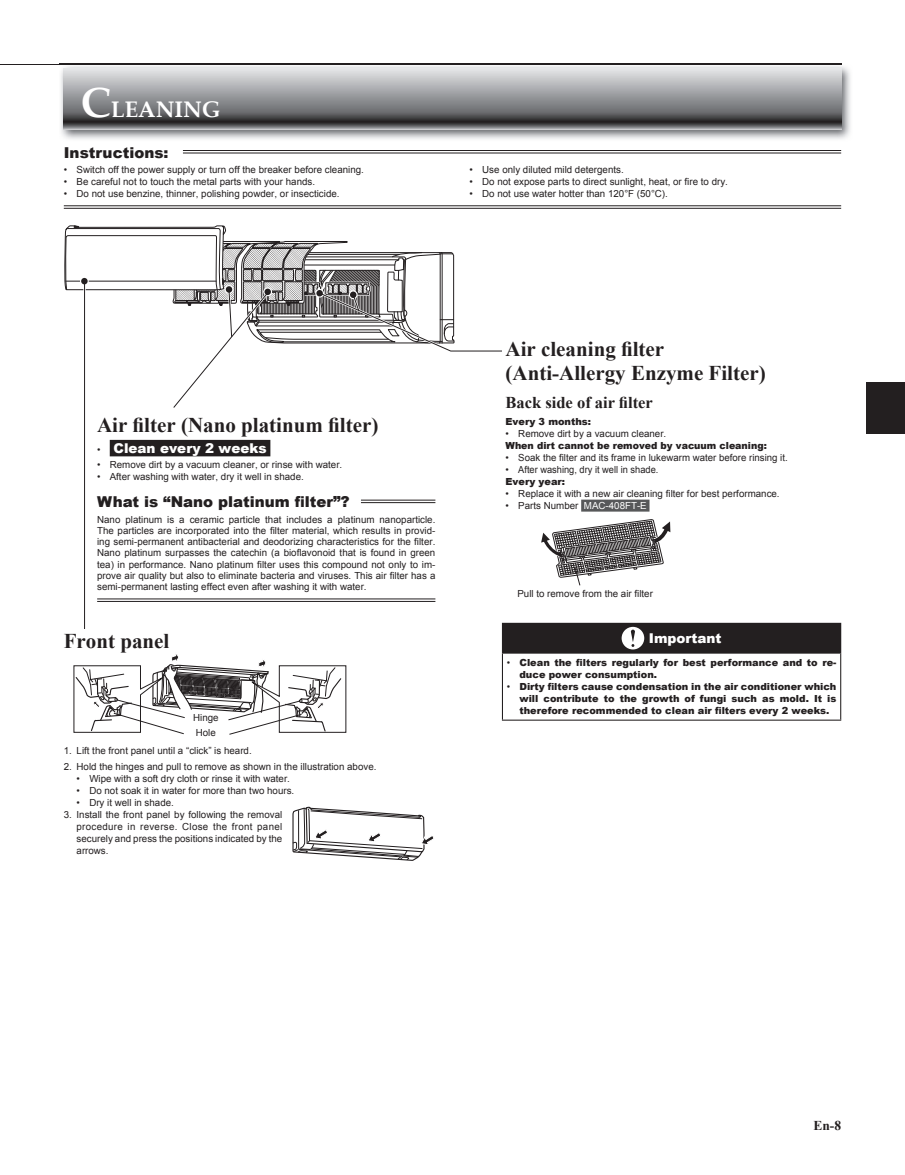
<style>
.page{position:relative;width:905px;height:1175px;background:#fff}
.page>*{position:absolute;margin:0;border:0;box-sizing:border-box;transform-origin:0 0}
.t1{font:700 22.5px "Palatino Linotype";color:#fff}
.t2{font:700 21px/24px "Times New Roman";color:#231f20}
.t3{font:700 16.5px "Times New Roman";color:#231f20}
.t4{font:900 15px "Arial";color:#231f20}
.t5{font:900 13.5px "Arial";color:#fff}
.t6{font:700 13.5px "Times New Roman";color:#231f20}
.t7{font:9.75px/11.2px "Arial";color:#231f20;text-align:justify}
.t8{font:900 9.75px/12px "Arial";color:#231f20}
.s1{font-size:42px}
.s2{font-weight:400;font-size:9.75px;color:#231f20}
.s3{color:#fff}
.s4{font-weight:400}
</style>
<div class="page">
<div style="left:866px;top:383px;width:38px;height:51px;background:#231f20"></div>
<hr style="left:0;top:64px;width:841px;height:1px;background:#231f20">
<hr style="left:183px;top:150px;width:658px;height:1px;background:#231f20">
<hr style="left:183px;top:153px;width:658px;height:1px;background:#231f20">
<hr style="left:64px;top:205px;width:777px;height:1px;background:#231f20">
<hr style="left:64px;top:208px;width:777px;height:1px;background:#231f20">
<img style="left:59px;top:63px;width:792px;height:76px">
<img style="left:59px;top:64px;width:782px;height:1px">
<svg style="left:64px;top:68px;width:777px;height:62px;background:#919295"></svg>
<svg style="left:64px;top:225px;width:438px;height:186px"></svg>
<hr style="left:84px;top:283px;width:1px;height:345px;background:#231f20">
<svg style="left:73px;top:654px;width:273px;height:81px"></svg>
<div style="left:581px;top:499px;width:68px;height:12px;background:#57585a"></div>
<svg style="left:292px;top:806px;width:142px;height:55px"></svg>
<svg style="left:541px;top:519px;width:130px;height:67px"></svg>
<div style="left:502px;top:623px;width:338px;height:30px;background:#231f20"></div>
<hr style="left:502px;top:622px;width:339px;height:2px;background:#231f20">
<svg style="left:840px;top:624px;width:1px;height:28px"></svg>
<hr style="left:502px;top:652px;width:339px;height:1px;background:#231f20">
<hr style="left:502px;top:653px;width:1px;height:66px;background:#231f20">
<hr style="left:840px;top:653px;width:1px;height:66px;background:#231f20">
<hr style="left:502px;top:719px;width:339px;height:1px;background:#231f20">
<div style="left:621px;top:627px;width:23px;height:22px;background:#fff;border-radius:50%"></div>
<svg style="left:630px;top:629px;width:5px;height:18px"></svg>
<div style="left:110px;top:440px;width:160px;height:16px;background:#231f20"></div>
<hr style="left:361px;top:500px;width:74px;height:1px;background:#231f20">
<hr style="left:361px;top:502px;width:74px;height:1px;background:#231f20">
<hr style="left:97px;top:598px;width:338px;height:1px;background:#231f20">
<hr style="left:97px;top:601px;width:338px;height:1px;background:#231f20">
<h1 class="t1" style="left:81px;top:93px;width:141px"><span class="s1">C</span>LEANING</h1>
<h3 class="t4" style="left:64px;top:141px;width:106px">Instructions:</h3>
<p class="t7" style="left:64px;top:164px;width:301px">• Switch off the power supply or turn off the breaker before cleaning.</p>
<p class="t7" style="left:64px;top:176px;width:253px">• Be careful not to touch the metal parts with your hands.</p>
<p class="t7" style="left:64px;top:188px;width:277px">• Do not use benzine, thinner, polishing powder, or insecticide.</p>
<p class="t7" style="left:469px;top:164px;width:156px">• Use only diluted mild detergents.</p>
<p class="t7" style="left:469px;top:176px;width:260px">• Do not expose parts to direct sunlight, heat, or fire to dry.</p>
<p class="t7" style="left:469px;top:188px;width:200px">• Do not use water hotter than 120°F (50°C).</p>
<h2 class="t2" style="left:97px;top:412px;width:283px">Air filter (Nano platinum filter)</h2>
<h3 class="t5" style="left:97px;top:438px;width:171px"><span class="s2">•</span> Clean every 2 weeks</h3>
<p class="t7" style="left:97px;top:458px;width:247px">• Remove dirt by a vacuum cleaner, or rinse with water.</p>
<p class="t7" style="left:97px;top:470px;width:208px">• After washing with water, dry it well in shade.</p>
<h3 class="t4" style="left:97px;top:491px;width:254px">What is “Nano platinum filter”?</h3>
<p class="t7" style="left:97px;top:513px;width:340px">Nano platinum is a ceramic particle that includes a platinum nanoparticle.<br>The particles are incorporated into the filter material, which results in provid&shy;ing semi-permanent antibacterial and deodorizing characteristics for the filter.<br>Nano platinum surpasses the catechin (a bioflavonoid that is found in green tea) in performance. Nano platinum filter uses this compound not only to im&shy;prove air quality but also to eliminate bacteria and viruses. This air filter has a semi-permanent lasting effect even after washing it with water.</p>
<h2 class="t2" style="left:64px;top:629px;width:107px">Front panel</h2>
<p class="t7" style="left:193px;top:712px;width:27px">Hinge</p>
<p class="t7" style="left:196px;top:727px;width:22px">Hole</p>
<p class="t7" style="left:64px;top:744px;width:189px">1. Lift the front panel until a “click” is heard.</p>
<p class="t7" style="left:64px;top:761px;width:314px">2. Hold the hinges and pull to remove as shown in the illustration above.</p>
<p class="t7" style="left:77px;top:773px;width:215px">• Wipe with a soft dry cloth or rinse it with water.</p>
<p class="t7" style="left:77px;top:785px;width:219px">• Do not soak it in water for more than two hours.</p>
<p class="t7" style="left:77px;top:797px;width:99px">• Dry it well in shade.</p>
<p class="t7" style="left:77px;top:809px;width:207px;line-height:12px;text-indent:-13px">3. Install the front panel by following the removal procedure in reverse. Close the front panel securely and press the positions indicated by the arrows.</p>
<h2 class="t2" style="left:505px;top:337px;width:262px">Air cleaning filter (Anti-Allergy Enzyme Filter)</h2>
<h3 class="t3" style="left:505px;top:391px;width:149px">Back side of air filter</h3>
<p class="t8" style="left:505px;top:415px;width:87px">Every 3 months:</p>
<p class="t7" style="left:505px;top:427px;width:162px">• Remove dirt by a vacuum cleaner.</p>
<p class="t8" style="left:505px;top:439px;width:263px">When dirt cannot be removed by vacuum cleaning:</p>
<p class="t7" style="left:505px;top:451px;width:284px">• Soak the filter and its frame in lukewarm water before rinsing it.</p>
<p class="t7" style="left:505px;top:463px;width:154px">• After washing, dry it well in shade.</p>
<p class="t8" style="left:505px;top:475px;width:61px">Every year:</p>
<p class="t7" style="left:505px;top:487px;width:275px">• Replace it with a new air cleaning filter for best performance.</p>
<p class="t7" style="left:505px;top:499px;width:143px">• Parts Number <span class="s3">MAC-408FT-E</span></p>
<p class="t7" style="left:517px;top:588px;width:137px">Pull to remove from the air filter</p>
<h3 class="t5" style="left:648px;top:628px;width:74px">Important</h3>
<p class="t8" style="left:519px;top:656px;width:318px;text-indent:-13px"><span class="s4">•</span> Clean the filters regularly for best performance and to re&shy;duce power consumption.</p>
<p class="t8" style="left:519px;top:680px;width:318px;text-align:justify;text-indent:-13px"><span class="s4">•</span> Dirty filters cause condensation in the air conditioner which will contribute to the growth of fungi such as mold. It is therefore recommended to clean air filters every 2 weeks.</p>
<h3 class="t6" style="left:813px;top:1116px;width:29px">En-8</h3>
</div>
